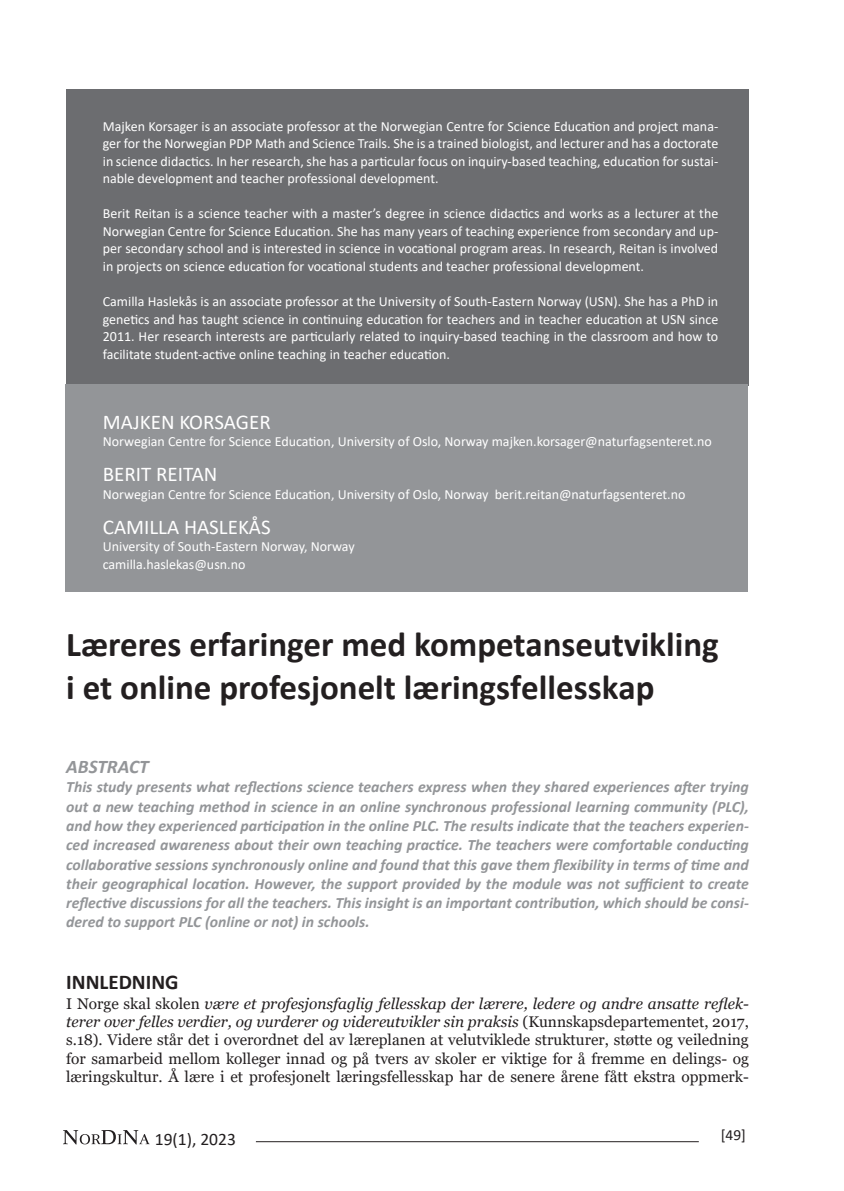
<style>
.page{position:relative;width:844px;height:1191px;background:#fff}
.page>*{position:absolute;margin:0;border:0;box-sizing:border-box;transform-origin:0 0}
.Tittel{font:700 35px/42px "Calibri";color:#231f20}
.Topptekst{font:21px "Calibri";color:#fff}
.Mellomtittel_1{font:700 21px "Calibri";color:#231f20}
.Ingress{font:italic 700 19.25px "Calibri";color:#939598}
.t1{font:17.5px "Calibri";color:#231f20}
.Ingress-2{font:italic 700 15.75px/19.2px "Calibri";color:#939598;text-align:justify}
.Brødtekst{font:15.4px/18.6px "Georgia";color:#231f20;text-align:justify}
.t2{font:15.4px "Calibri";color:#231f20}
.Topptekst-2{font:14px/17.5px "Calibri";color:#fff;text-align:justify}
.s1{font-style:italic}
</style>
<div class="page">
<svg style="left:63px;top:1130px;width:86px;height:14px"></svg>
<hr style="left:256px;top:1141px;width:442px;height:1px;background:#231f20">
<div style="left:66px;top:89px;width:682px;height:297px;background:#6c6d70"></div>
<div style="left:65px;top:384px;width:683px;height:208px;background:#939598"></div>
<p class="Topptekst-2" style="left:103px;top:117px;width:617px">Majken Korsager is an associate professor at the Norwegian Centre for Science Education and project mana&shy;ger for the Norwegian PDP Math and Science Trails. She is a trained biologist, and lecturer and has a doctorate in science didactics. In her research, she has a particular focus on inquiry-based teaching, education for sustai&shy;nable development and teacher professional development.</p>
<p class="Topptekst-2" style="left:103px;top:205px;width:617px">Berit Reitan is a science teacher with a master’s degree in science didactics and works as a lecturer at the Norwegian Centre for Science Education. She has many years of teaching experience from secondary and up&shy;per secondary school and is interested in science in vocational program areas. In research, Reitan is involved in projects on science education for vocational students and teacher professional development.</p>
<p class="Topptekst-2" style="left:103px;top:292px;width:617px">Camilla Haslekås is an associate professor at the University of South-Eastern Norway (USN). She has a PhD in genetics and has taught science in continuing education for teachers and in teacher education at USN since 2011. Her research interests are particularly related to inquiry-based teaching in the classroom and how to facilitate student-active online teaching in teacher education.</p>
<p class="Topptekst" style="left:103px;top:407px;width:169px">MAJKEN KORSAGER</p>
<p class="Topptekst-2" style="left:103px;top:432px;width:610px">Norwegian Centre for Science Education, University of Oslo, Norway majken.korsager@naturfagsenteret.no</p>
<p class="Topptekst" style="left:103px;top:459px;width:116px">BERIT REITAN</p>
<p class="Topptekst-2" style="left:103px;top:485px;width:584px">Norwegian Centre for Science Education, University of Oslo, Norway berit.reitan@naturfagsenteret.no</p>
<p class="Topptekst" style="left:103px;top:512px;width:169px">CAMILLA HASLEKÅS</p>
<p class="Topptekst-2" style="left:103px;top:537px;width:253px">University of South-Eastern Norway, Norway</p>
<p class="Topptekst-2" style="left:103px;top:555px;width:144px">camilla.haslekas@usn.no</p>
<p class="Tittel" style="left:66px;top:623px;width:653px">Læreres erfaringer med kompetanseutvikling i et online profesjonelt læringsfellesskap</p>
<p class="Ingress" style="left:66px;top:753px;width:84px">ABSTRACT</p>
<p class="Ingress-2" style="left:66px;top:777px;width:684px">This study presents what reflections science teachers express when they shared experiences after trying out a new teaching method in science in an online synchronous professional learning community (PLC), and how they experienced participation in the online PLC. The results indicate that the teachers experien&shy;ced increased awareness about their own teaching practice. The teachers were comfortable conducting collaborative sessions synchronously online and found that this gave them flexibility in terms of time and their geographical location. However, the support provided by the module was not sufficient to create reflective discussions for all the teachers. This insight is an important contribution, which should be consi&shy;dered to support PLC (online or not) in schools.</p>
<p class="Mellomtittel_1" style="left:66px;top:967px;width:114px">INNLEDNING</p>
<p class="Brødtekst" style="left:66px;top:994px;width:684px">I Norge skal skolen <span class="s1">være et profesjonsfaglig fellesskap der lærere, ledere og andre ansatte reflek&shy;terer over felles verdier, og vurderer og videreutvikler sin praksis</span> (Kunnskapsdepartementet, 2017, s.18). Videre står det i overordnet del av læreplanen at velutviklede strukturer, støtte og veiledning for samarbeid mellom kolleger innad og på tvers av skoler er viktige for å fremme en delings- og læringskultur. Å lære i et profesjonelt læringsfellesskap har de senere årene fått ekstra oppmerk-</p>
<p class="t1" style="left:155px;top:1126px;width:83px">19(1), 2023</p>
<p class="t2" style="left:720px;top:1123px;width:27px">[49]</p>
</div>
